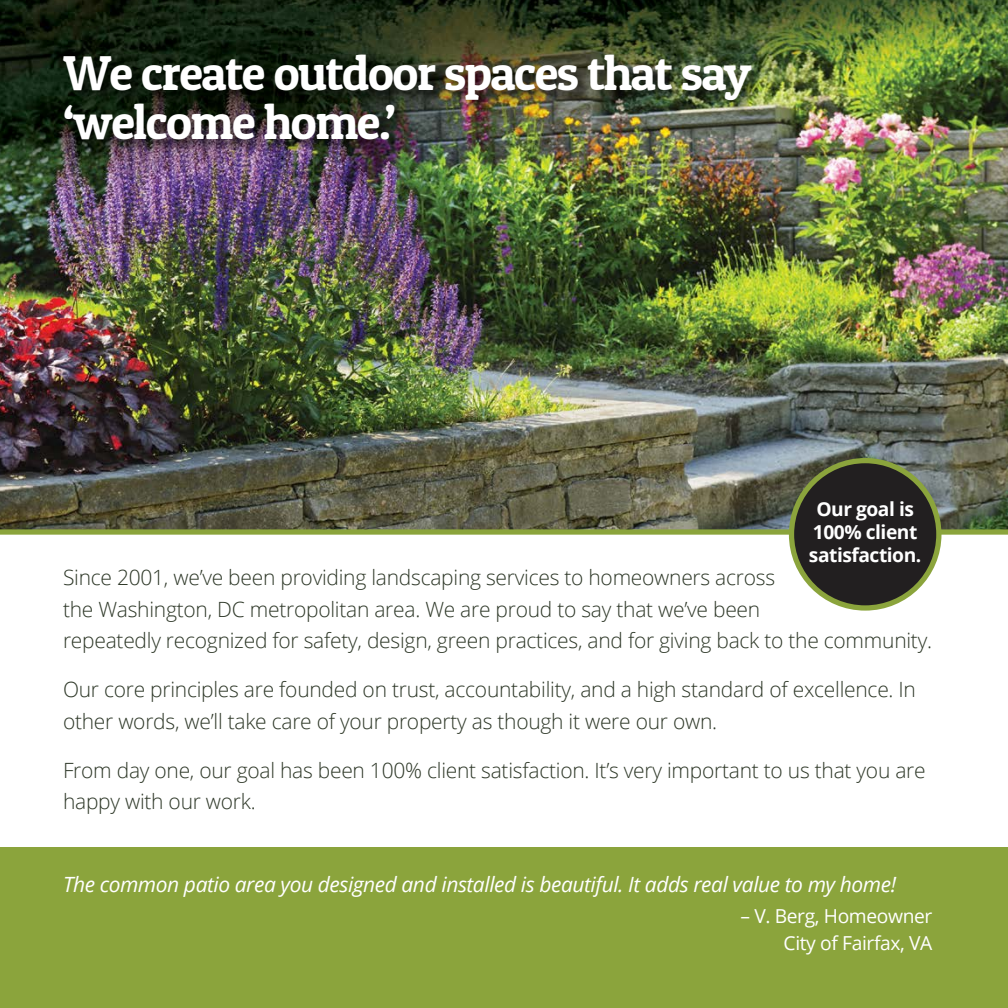
<style>
.page{position:relative;width:1008px;height:1008px;background:#fff}
.page>*{position:absolute;margin:0;border:0;box-sizing:border-box;transform-origin:0 0}
.t1{font:49px/49px "Patua One";letter-spacing:-.03em;color:#fff}
.t2{font:300 21px/31.5px "Open Sans";letter-spacing:-.01em;color:#2e3828}
.t3{font:italic 21px "Open Sans";letter-spacing:-.02em;color:#fff}
.t4{font:19.25px/26.2px "Open Sans";letter-spacing:-.02em;color:#fff;text-align:right}
.t5{font:700 19.25px/23.1px "Open Sans";letter-spacing:-.025em;color:#fff;text-align:center}
</style>
<div class="page">
<img style="left:0;top:0;width:1008px;height:529px">
<div style="left:63px;top:54px;width:703px;height:100px;background:#000;opacity:.6"></div>
<div style="left:0;top:529px;width:1008px;height:6px;background:#8ba43c"></div>
<div style="left:792px;top:461px;width:147px;height:147px;background:#221f20;border-radius:50%"></div>
<div style="left:789px;top:458px;width:152px;height:153px;border:5px solid #8ba43c;border-radius:50%"></div>
<div style="left:0;top:848px;width:1008px;height:160px;background:#8ba43c"></div>
<h1 class="t1" style="left:63px;top:47px;width:690px">We create outdoor spaces that say ‘welcome home.’</h1>
<p class="t5" style="left:809px;top:497px;width:114px">Our goal is<br>100% client satisfaction.</p>
<p class="t2" style="left:63px;top:561px;width:871px">Since 2001, we’ve been providing landscaping services to homeowners across<br>the Washington, DC metropolitan area. We are proud to say that we’ve been<br>repeatedly recognized for safety, design, green practices, and for giving back to the community.</p>
<p class="t2" style="left:63px;top:673px;width:854px">Our core principles are founded on trust, accountability, and a high standard of excellence. In other words, we’ll take care of your property as though it were our own.</p>
<p class="t2" style="left:63px;top:754px;width:864px">From day one, our goal has been 100% client satisfaction. It’s very important to us that you are happy with our work.</p>
<p class="t3" style="left:63px;top:870px;width:835px">The common patio area you designed and installed is beautiful. It adds real value to my home!</p>
<p class="t4" style="left:741px;top:903px;width:193px">– V. Berg, Homeowner<br>City of Fairfax, VA</p>
</div>
